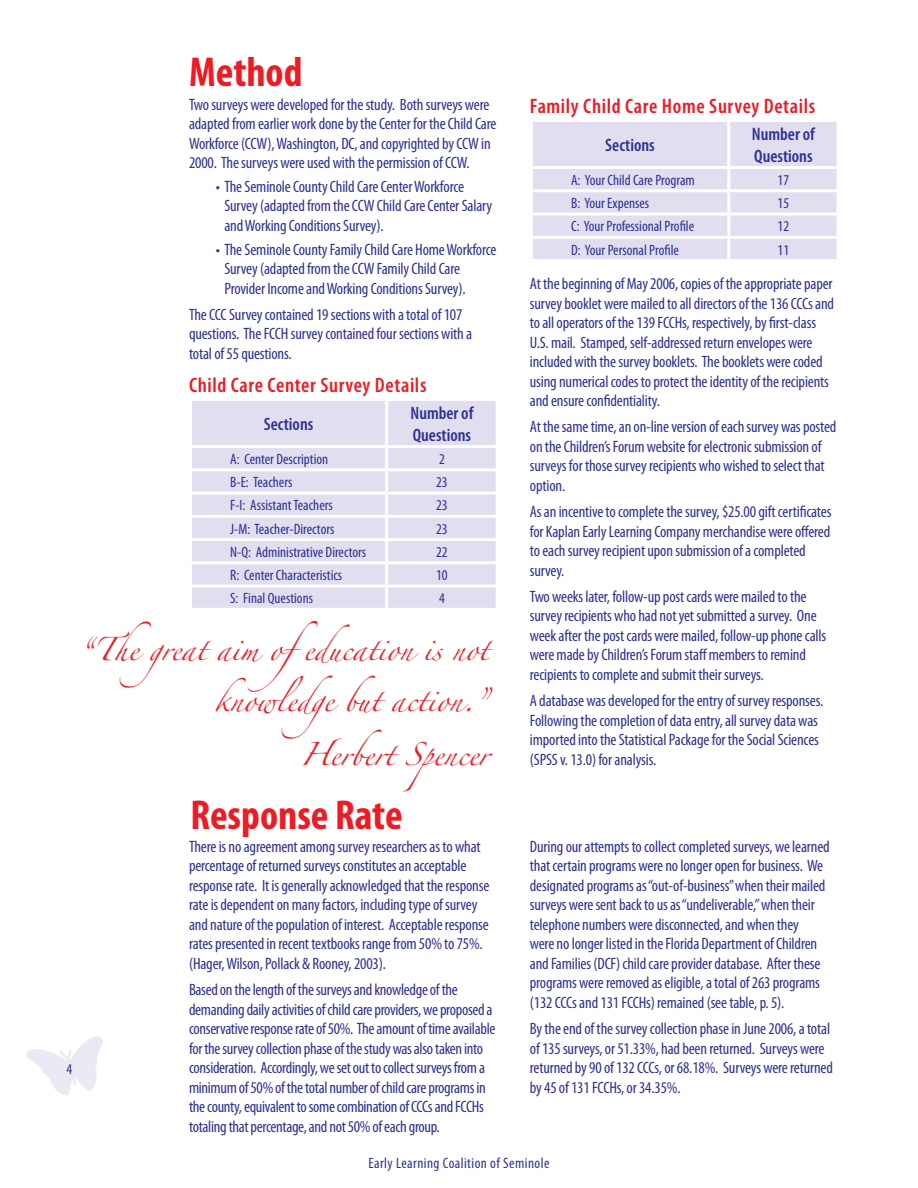
<style>
.page{position:relative;width:918px;height:1188px;background:#fff}
.page>*{position:absolute;margin:0;border:0;box-sizing:border-box;transform-origin:0 0}
.t1{font:700 condensed 42px "Myriad Pro";color:#ed1c24}
.t2{font:21px "Zapfino";letter-spacing:-.01em;color:#ed1c24}
.t3{font:600 condensed 21px "Myriad Pro";letter-spacing:.03em;color:#ed1c24}
.t4{font:600 condensed 18px/21.6px "Myriad Pro";letter-spacing:.01em;color:#2e3192}
.t5{font:condensed 16.5px/19.5px "Myriad Pro";letter-spacing:-.01em;color:#2e3192}
.t6{font:condensed 15px "Myriad Pro";color:#2e3192}
.t7{font:condensed 15px "Myriad Pro";letter-spacing:.03em;color:#2e3192}
</style>
<div class="page">
<svg style="left:26px;top:1036px;width:77px;height:59px"></svg>
<div style="left:192px;top:401px;width:304px;height:207px;background:#e0deef"></div>
<hr style="left:385px;top:401px;width:3px;height:44px;background:#fff">
<hr style="left:189px;top:445px;width:198px;height:3px;background:#fff">
<hr style="left:387px;top:445px;width:112px;height:3px;background:#fff">
<hr style="left:385px;top:448px;width:3px;height:20px;background:#fff">
<hr style="left:189px;top:468px;width:198px;height:3px;background:#fff">
<hr style="left:387px;top:468px;width:112px;height:3px;background:#fff">
<hr style="left:385px;top:471px;width:3px;height:21px;background:#fff">
<hr style="left:189px;top:492px;width:198px;height:3px;background:#fff">
<hr style="left:387px;top:492px;width:112px;height:3px;background:#fff">
<hr style="left:385px;top:495px;width:3px;height:20px;background:#fff">
<hr style="left:189px;top:515px;width:198px;height:3px;background:#fff">
<hr style="left:387px;top:515px;width:112px;height:3px;background:#fff">
<hr style="left:385px;top:518px;width:3px;height:20px;background:#fff">
<hr style="left:189px;top:538px;width:198px;height:3px;background:#fff">
<hr style="left:387px;top:538px;width:112px;height:3px;background:#fff">
<hr style="left:385px;top:541px;width:3px;height:20px;background:#fff">
<hr style="left:189px;top:561px;width:198px;height:3px;background:#fff">
<hr style="left:387px;top:561px;width:112px;height:3px;background:#fff">
<hr style="left:385px;top:564px;width:3px;height:21px;background:#fff">
<hr style="left:189px;top:585px;width:198px;height:3px;background:#fff">
<hr style="left:387px;top:585px;width:112px;height:3px;background:#fff">
<hr style="left:385px;top:588px;width:3px;height:20px;background:#fff">
<div style="left:533px;top:122px;width:304px;height:137px;background:#e0deef"></div>
<hr style="left:727px;top:122px;width:3px;height:44px;background:#fff">
<hr style="left:530px;top:166px;width:199px;height:3px;background:#fff">
<hr style="left:729px;top:166px;width:111px;height:3px;background:#fff">
<hr style="left:727px;top:169px;width:3px;height:20px;background:#fff">
<hr style="left:530px;top:189px;width:199px;height:3px;background:#fff">
<hr style="left:729px;top:189px;width:111px;height:3px;background:#fff">
<hr style="left:727px;top:192px;width:3px;height:21px;background:#fff">
<hr style="left:530px;top:213px;width:199px;height:3px;background:#fff">
<hr style="left:729px;top:213px;width:111px;height:3px;background:#fff">
<hr style="left:727px;top:216px;width:3px;height:20px;background:#fff">
<hr style="left:530px;top:236px;width:199px;height:3px;background:#fff">
<hr style="left:729px;top:236px;width:111px;height:3px;background:#fff">
<hr style="left:727px;top:239px;width:3px;height:20px;background:#fff">
<p class="t6" style="left:67px;top:1060px;width:7px">4</p>
<h1 class="t1" style="left:189px;top:45px;width:115px">Method</h1>
<p class="t5" style="left:189px;top:94px;width:309px">Two surveys were developed for the study. Both surveys were adapted from earlier work done by the Center for the Child Care Workforce (CCW), Washington, DC, and copyrighted by CCW in 2000. The surveys were used with the permission of CCW.</p>
<p class="t5" style="left:224px;top:176px;width:269px;text-indent:-8px">• The Seminole County Child Care Center Workforce<br>Survey (adapted from the CCW Child Care Center Salary and Working Conditions Survey).</p>
<p class="t5" style="left:224px;top:239px;width:274px;text-indent:-8px">• The Seminole County Family Child Care Home Workforce<br>Survey (adapted from the CCW Family Child Care<br>Provider Income and Working Conditions Survey).</p>
<p class="t5" style="left:189px;top:305px;width:285px">The CCC Survey contained 19 sections with a total of 107 questions. The FCCH survey contained four sections with a total of 55 questions.</p>
<p class="t3" style="left:189px;top:372px;width:239px">Child Care Center Survey Details</p>
<p class="t4" style="left:264px;top:413px;width:51px">Sections</p>
<p class="t4" style="left:410px;top:402px;width:65px">Number of<br>Questions</p>
<p class="t6" style="left:230px;top:450px;width:100px">A: Center Description</p>
<p class="t6" style="left:439px;top:450px;width:7px">2</p>
<p class="t6" style="left:230px;top:473px;width:64px">B-E: Teachers</p>
<p class="t6" style="left:436px;top:473px;width:13px">23</p>
<p class="t6" style="left:230px;top:496px;width:104px">F-I: Assistant Teachers</p>
<p class="t6" style="left:436px;top:496px;width:13px">23</p>
<p class="t6" style="left:230px;top:520px;width:106px">J-M: Teacher-Directors</p>
<p class="t6" style="left:436px;top:520px;width:13px">23</p>
<p class="t6" style="left:230px;top:543px;width:138px">N-Q: Administrative Directors</p>
<p class="t6" style="left:436px;top:543px;width:13px">22</p>
<p class="t6" style="left:230px;top:566px;width:114px">R: Center Characteristics</p>
<p class="t6" style="left:436px;top:566px;width:13px">10</p>
<p class="t6" style="left:230px;top:589px;width:84px">S: Final Questions</p>
<p class="t6" style="left:439px;top:589px;width:7px">4</p>
<p class="t2" style="left:79px;top:641px;width:411px">“The great aim ofeducation is not</p>
<p class="t2" style="left:214px;top:692px;width:276px">knowledge but action.”</p>
<p class="t2" style="left:300px;top:745px;width:190px">Herbert Spencer</p>
<h1 class="t1" style="left:190px;top:789px;width:214px">Response Rate</h1>
<p class="t5" style="left:189px;top:836px;width:302px">There is no agreement among survey researchers as to what percentage of returned surveys constitutes an acceptable response rate. It is generally acknowledged that the response rate is dependent on many factors, including type of survey and nature of the population of interest. Acceptable response rates presented in recent textbooks range from 50% to 75%. (Hager, Wilson, Pollack &amp; Rooney, 2003).</p>
<p class="t5" style="left:189px;top:980px;width:308px">Based on the length of the surveys and knowledge of the demanding daily activities of child care providers, we proposed a conservative response rate of 50%. The amount of time available for the survey collection phase of the study was also taken into consideration. Accordingly, we set out to collect surveys from a minimum of 50% of the total number of child care programs in the county, equivalent to some combination of CCCs and FCCHs totaling that percentage, and not 50% of each group.</p>
<p class="t3" style="left:530px;top:93px;width:287px">Family Child Care Home Survey Details</p>
<p class="t4" style="left:605px;top:134px;width:51px">Sections</p>
<p class="t4" style="left:752px;top:123px;width:65px">Number of<br>Questions</p>
<p class="t6" style="left:571px;top:171px;width:125px">A: Your Child Care Program</p>
<p class="t6" style="left:778px;top:171px;width:13px">17</p>
<p class="t6" style="left:571px;top:194px;width:80px">B: Your Expenses</p>
<p class="t6" style="left:778px;top:194px;width:13px">15</p>
<p class="t6" style="left:571px;top:217px;width:125px">C: Your Professional Profile</p>
<p class="t6" style="left:778px;top:217px;width:13px">12</p>
<p class="t6" style="left:571px;top:241px;width:109px">D: Your Personal Profile</p>
<p class="t6" style="left:778px;top:241px;width:13px">11</p>
<p class="t5" style="left:530px;top:274px;width:306px">At the beginning of May 2006, copies of the appropriate paper survey booklet were mailed to all directors of the 136 CCCs and to all operators of the 139 FCCHs, respectively, by first-class U.S. mail. Stamped, self-addressed return envelopes were included with the survey booklets. The booklets were coded using numerical codes to protect the identity of the recipients and ensure confidentiality.</p>
<p class="t5" style="left:530px;top:417px;width:308px">At the same time, an on-line version of each survey was posted on the Children’s Forum website for electronic submission of surveys for those survey recipients who wished to select that option.</p>
<p class="t5" style="left:530px;top:502px;width:303px">As an incentive to complete the survey, $25.00 gift certificates for Kaplan Early Learning Company merchandise were offered to each survey recipient upon submission of a completed survey.</p>
<p class="t5" style="left:530px;top:586px;width:298px">Two weeks later, follow-up post cards were mailed to the survey recipients who had not yet submitted a survey. One week after the post cards were mailed, follow-up phone calls were made by Children’s Forum staff members to remind recipients to complete and submit their surveys.</p>
<p class="t5" style="left:530px;top:691px;width:295px">A database was developed for the entry of survey responses.<br>Following the completion of data entry, all survey data was imported into the Statistical Package for the Social Sciences (SPSS v. 13.0) for analysis.</p>
<p class="t5" style="left:530px;top:836px;width:301px">During our attempts to collect completed surveys, we learned that certain programs were no longer open for business. We designated programs as “out-of-business” when their mailed surveys were sent back to us as “undeliverable,” when their telephone numbers were disconnected, and when they<br>were no longer listed in the Florida Department of Children and Families (DCF) child care provider database. After these programs were removed as eligible, a total of 263 programs (132 CCCs and 131 FCCHs) remained (see table, p. 5).</p>
<p class="t5" style="left:530px;top:1019px;width:305px">By the end of the survey collection phase in June 2006, a total of 135 surveys, or 51.33%, had been returned. Surveys were returned by 90 of 132 CCCs, or 68.18%. Surveys were returned by 45 of 131 FCCHs, or 34.35%.</p>
<p class="t7" style="left:369px;top:1154px;width:182px">Early Learning Coalition of Seminole</p>
</div>
